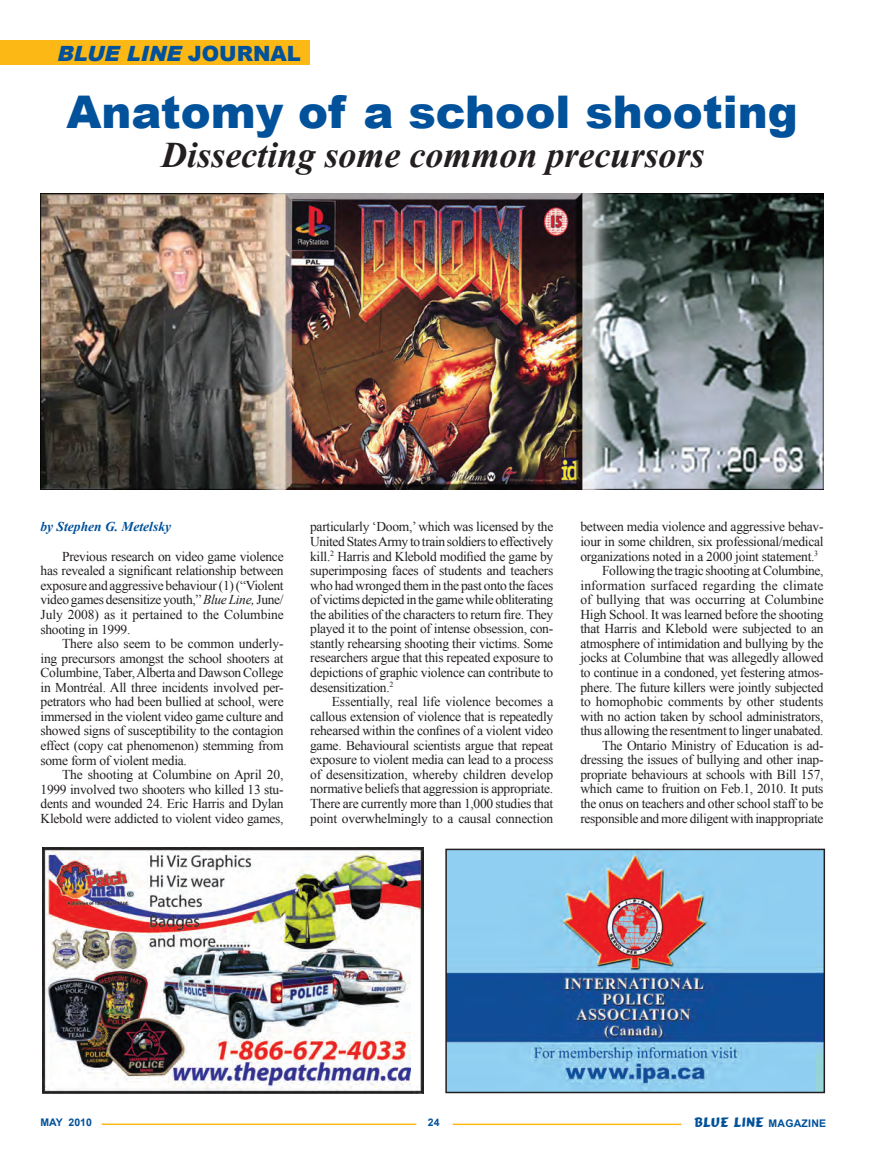
<style>
.page{position:relative;width:878px;height:1175px;background:#fff}
.page>*{position:absolute;margin:0;border:0;box-sizing:border-box;transform-origin:0 0}
.t1{font:900 45px "Arial";color:#01519b}
.t2{font:italic 700 36px "Times New Roman";color:#231f20}
.t3{font:italic 900 21px "Arial";color:#01519b}
.t4{font:13.5px/14.5px "Times New Roman";letter-spacing:-.02em;color:#231f20;text-align:justify}
.t5{font:13.5px "Times New Roman";letter-spacing:.01em;color:#231f20}
.t6{font:italic 700 13.5px "Times New Roman";color:#01519b}
.t7{font:13.5px "Comic";letter-spacing:.02em;color:#01519b}
.t8{font:700 10.5px "Arial";color:#01519b}
.s1{font-style:normal}
.s2{font-style:italic}
.s3{font-family:"Arial";font-weight:700;font-size:10.5px}
</style>
<div class="page">
<hr style="left:102px;top:1123px;width:314px;height:2px;background:#fcb814">
<hr style="left:452px;top:1123px;width:229px;height:2px;background:#fcb814">
<img style="left:42px;top:847px;width:381px;height:247px">
<img style="left:448px;top:851px;width:374px;height:239px">
<div style="left:445px;top:848px;width:380px;height:245px;border:2px solid #231f20"></div>
<div style="left:0;top:40px;width:309px;height:25px;background:#fcb814"></div>
<img style="left:40px;top:194px;width:783px;height:296px">
<h3 class="t3" style="left:56px;top:39px;width:239px">BLUE LINE <span class="s1">Journal</span></h3>
<h1 class="t1" style="left:66px;top:79px;width:733px">Anatomy of a school shooting</h1>
<h2 class="t2" style="left:161px;top:130px;width:545px">Dissecting some common precursors</h2>
<p class="t6" style="left:40px;top:517px;width:132px">by Stephen G. Metelsky</p>
<p class="t4" style="left:40px;top:549px;width:245px;text-indent:22px">Previous research on video game violence has revealed a significant relationship between exposure and aggressive behaviour (1) (“Violent video games desensitize youth,” <span class="s2">Blue Line,</span> June/ July 2008) as it pertained to the Columbine shooting in 1999.</p>
<p class="t4" style="left:40px;top:636px;width:245px;text-indent:22px">There also seem to be common underly&shy;ing precursors amongst the school shooters at Columbine, Taber, Alberta and Dawson College in Montréal. All three incidents involved per&shy;petrators who had been bullied at school, were immersed in the violent video game culture and showed signs of susceptibility to the contagion effect (copy cat phenomenon) stemming from some form of violent media.</p>
<p class="t4" style="left:40px;top:767px;width:245px;text-indent:22px">The shooting at Columbine on April 20, 1999 involved two shooters who killed 13 stu&shy;dents and wounded 24. Eric Harris and Dylan Klebold were addicted to violent video games,</p>
<p class="t4" style="left:310px;top:519px;width:245px">particularly ‘Doom,’ which was licensed by the United States Army to train soldiers to effectively kill.<sup>2</sup> Harris and Klebold modified the game by superimposing faces of students and teachers who had wronged them in the past onto the faces of victims depicted in the game while obliterating the abilities of the characters to return fire. They played it to the point of intense obsession, con&shy;stantly rehearsing shooting their victims. Some researchers argue that this repeated exposure to depictions of graphic violence can contribute to desensitization.<sup>2</sup></p>
<p class="t4" style="left:310px;top:694px;width:245px;text-indent:22px">Essentially, real life violence becomes a callous extension of violence that is repeatedly rehearsed within the confines of a violent video game. Behavioural scientists argue that repeat exposure to violent media can lead to a process of desensitization, whereby children develop normative beliefs that aggression is appropriate.<br>There are currently more than 1,000 studies that point overwhelmingly to a causal connection</p>
<p class="t4" style="left:580px;top:519px;width:244px">between media violence and aggressive behav-</p>
<p class="t4" style="left:580px;top:534px;width:245px">iour in some children, six professional/medical</p>
<p class="t4" style="left:580px;top:548px;width:239px">organizations noted in a 2000 joint statement.<sup>3</sup></p>
<p class="t4" style="left:602px;top:563px;width:223px">Following the tragic shooting at Columbine,</p>
<p class="t5" style="left:580px;top:576px;width:244px">information surfaced regarding the climate</p>
<p class="t4" style="left:580px;top:592px;width:245px">of bullying that was occurring at Columbine</p>
<p class="t4" style="left:580px;top:607px;width:244px">High School. It was learned before the shooting</p>
<p class="t4" style="left:580px;top:621px;width:245px">that Harris and Klebold were subjected to an</p>
<p class="t4" style="left:580px;top:636px;width:244px">atmosphere of intimidation and bullying by the</p>
<p class="t4" style="left:580px;top:650px;width:245px">jocks at Columbine that was allegedly allowed</p>
<p class="t4" style="left:580px;top:665px;width:244px">to continue in a condoned, yet festering atmos-</p>
<p class="t4" style="left:580px;top:679px;width:244px">phere. The future killers were jointly subjected</p>
<p class="t4" style="left:580px;top:694px;width:244px">to homophobic comments by other students</p>
<p class="t4" style="left:580px;top:708px;width:245px">with no action taken by school administrators,</p>
<p class="t4" style="left:580px;top:723px;width:245px">thus allowing the resentment to linger unabated.</p>
<p class="t4" style="left:602px;top:737px;width:223px">The Ontario Ministry of Education is ad-</p>
<p class="t4" style="left:580px;top:752px;width:244px">dressing the issues of bullying and other inap-</p>
<p class="t4" style="left:580px;top:767px;width:244px">propriate behaviours at schools with Bill 157,</p>
<p class="t4" style="left:580px;top:781px;width:244px">which came to fruition on Feb.1, 2010. It puts</p>
<p class="t4" style="left:580px;top:796px;width:244px">the onus on teachers and other school staff to be</p>
<p class="t4" style="left:580px;top:810px;width:244px">responsible and more diligent with inappropriate</p>
<p class="t8" style="left:41px;top:1115px;width:53px">MAY 2010</p>
<p class="t8" style="left:428px;top:1115px;width:13px">24</p>
<p class="t7" style="left:694px;top:1113px;width:133px">BLUE LINE <span class="s3">MAGAZINE</span></p>
</div>
